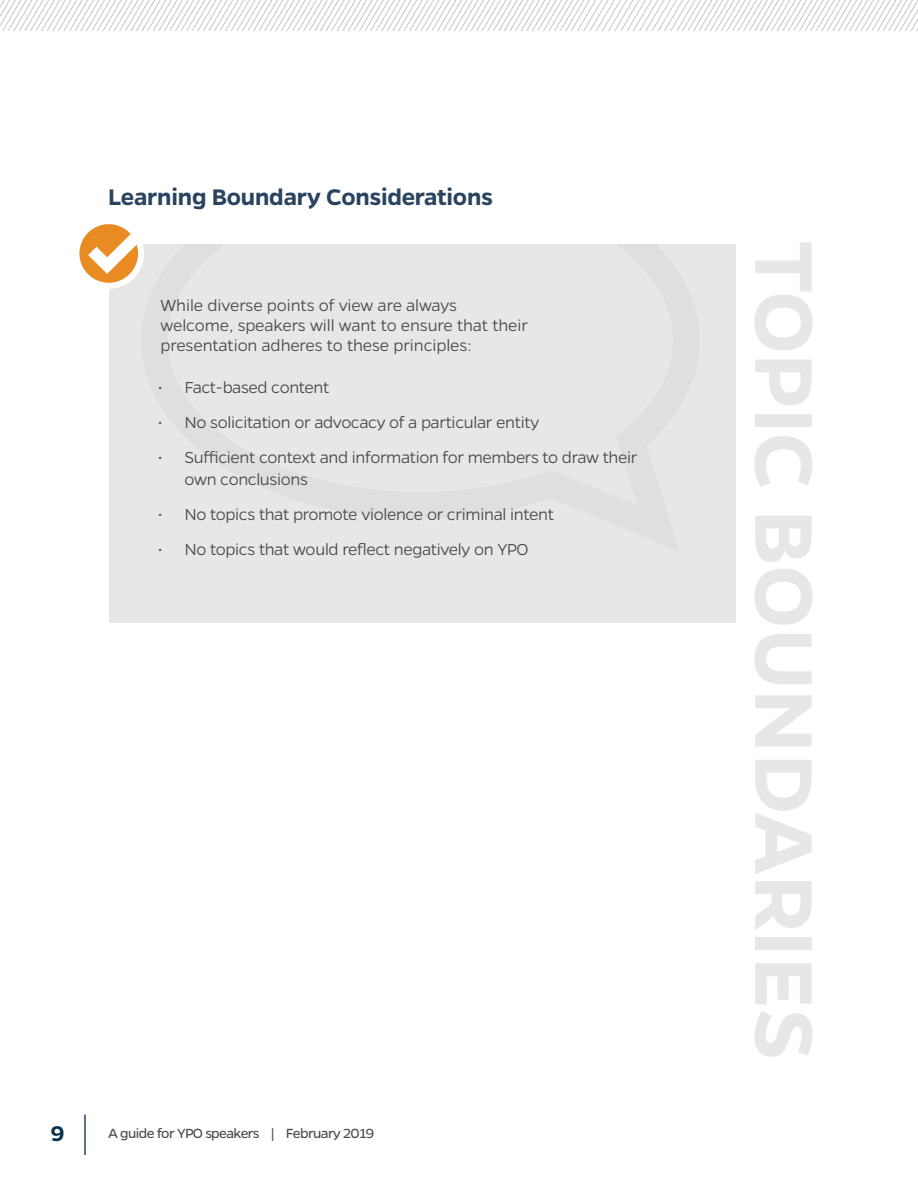
<style>
.page{position:relative;width:918px;height:1188px;background:#fff}
.page>*{position:absolute;margin:0;border:0;box-sizing:border-box;transform-origin:0 0}
.t1{font:600 92.55px "Gentona";color:#e6e7e6}
.t2{font:600 25.5px "Gentona";letter-spacing:-.01em;color:#2a435e}
.t3{font:600 24px "Gentona";color:#05314e}
.t4{font:300 18px/19.8px "Gentona";letter-spacing:-.02em;color:#4b4c4d}
.t5{font:15px "Gentona";letter-spacing:-.04em;color:#4b4c4d}
</style>
<div class="page">
<hr style="left:84px;top:1115px;width:2px;height:40px;background:#2a435e">
<svg style="left:0;top:0;width:918px;height:30px"></svg>
<div style="left:109px;top:244px;width:627px;height:378px;background:#e6e7e6"></div>
<svg style="left:76px;top:221px;width:65px;height:65px"></svg>
<div style="left:73px;top:218px;width:71px;height:71px;border:6px solid #fff;border-radius:50%"></div>
<svg style="left:88px;top:228px;width:56px;height:46px"></svg>
<h2 class="t2" style="left:108px;top:182px;width:387px">Learning Boundary Considerations</h2>
<p class="t4" style="left:160px;top:296px;width:369px">While diverse points of view are always welcome, speakers will want to ensure that their presentation adheres to these principles:</p>
<p class="t4" style="left:157px;top:377px;width:174px">• Fact-based content</p>
<p class="t4" style="left:157px;top:412px;width:383px">• No solicitation or advocacy of a particular entity</p>
<p class="t4" style="left:184px;top:446px;width:455px;line-height:21.6px;text-indent:-27px">• Sufficient context and information for members to draw their own conclusions</p>
<p class="t4" style="left:157px;top:504px;width:398px">• No topics that promote violence or criminal intent</p>
<p class="t4" style="left:157px;top:539px;width:373px">• No topics that would reflect negatively on YPO</p>
<h3 class="t3" style="left:51px;top:1120px;width:15px">9</h3>
<p class="t5" style="left:108px;top:1125px;width:268px">A guide for YPO speakers | February 2019</p>
<h1 class="t1" style="left:837px;top:241px;width:822px;rotate:90deg">TOPIC BOUNDARIES</h1>
</div>
